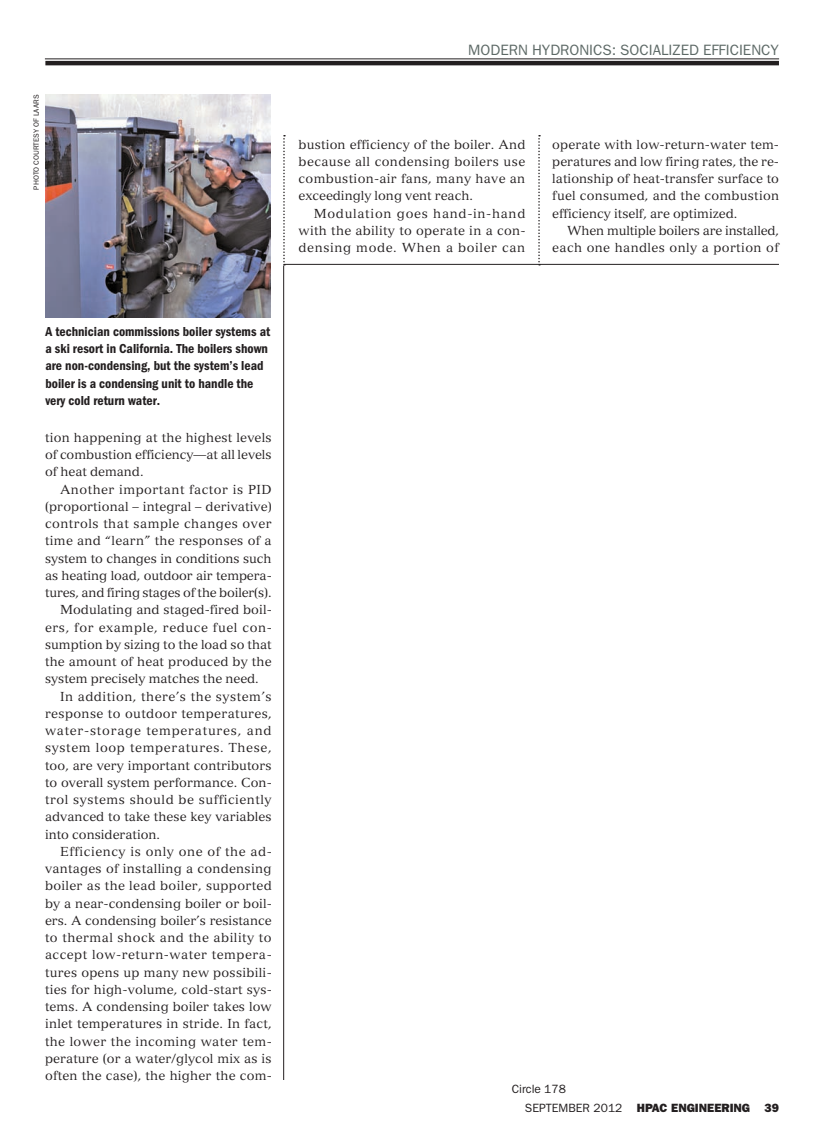
<style>
.page{position:relative;width:824px;height:1134px;background:#fff}
.page>*{position:absolute;margin:0;border:0;box-sizing:border-box;transform-origin:0 0}
.t1{font:15px "ITC Franklin Gothic Std";color:#5d6966}
.CAPTION{font:13.5px/17.2px "ITC Franklin Gothic Std Dm Cd";color:#231f20}
.TEXT{font:12.75px/17.2px "Versailles LT Std";color:#231f20;text-align:justify}
.t2{font:12px "ITC Franklin Gothic Std Hvy";color:#231f20}
.Circle_Number-AD{font:12px "ITC Franklin Gothic Std";color:#231f20}
.PHOTO_CREDIT{font:7.5px "ITC Franklin Gothic Std";color:#231f20}
.s1{font-family:"ITC Franklin Gothic Std"}
</style>
<div class="page">
<hr style="left:283px;top:266px;width:1px;height:814px;background:#231f20">
<hr style="left:284px;top:264px;width:494px;height:1px;background:#231f20">
<svg style="left:283px;top:135px;width:2px;height:131px"></svg>
<svg style="left:538px;top:135px;width:2px;height:131px"></svg>
<hr style="left:45px;top:58px;width:733px;height:1px;background:#231f20">
<hr style="left:45px;top:61px;width:733px;height:4px;background:#231f20">
<img style="left:45px;top:95px;width:226px;height:223px">
<p class="PHOTO_CREDIT" style="left:32px;top:190px;width:96px;rotate:-90deg">PHOTO COURTESY OF LAARS</p>
<p class="t1" style="left:468px;top:42px;width:312px">MODERN HYDRONICS: SOCIALIZED EFFICIENCY</p>
<p class="TEXT" style="left:298px;top:135px;width:228px">bustion efficiency of the boiler. And because all condensing boilers use combustion-air fans, many have an exceedingly long vent reach.</p>
<p class="TEXT" style="left:298px;top:204px;width:228px;text-indent:15px">Modulation goes hand-in-hand with the ability to operate in a con&shy;densing mode. When a boiler can</p>
<p class="TEXT" style="left:552px;top:135px;width:228px">operate with low-return-water tem&shy;peratures and low firing rates, the re&shy;lationship of heat-transfer surface to fuel consumed, and the combustion efficiency itself, are optimized.</p>
<p class="TEXT" style="left:552px;top:222px;width:228px;text-align:right">When multiple boilers are installed, each one handles only a portion of</p>
<p class="CAPTION" style="left:45px;top:323px;width:226px">A technician commissions boiler systems at a ski resort in California. The boilers shown are non-condensing, but the system’s lead boiler is a condensing unit to handle the very cold return water.</p>
<p class="TEXT" style="left:45px;top:429px;width:228px">tion happening at the highest levels of combustion efficiency—at all levels of heat demand.</p>
<p class="TEXT" style="left:45px;top:480px;width:228px;text-indent:15px">Another important factor is PID (proportional – integral – derivative) controls that sample changes over time and “learn” the responses of a system to changes in conditions such as heating load, outdoor air tempera&shy;tures, and firing stages of the boiler(s).</p>
<p class="TEXT" style="left:45px;top:601px;width:228px;text-indent:15px">Modulating and staged-fired boil&shy;ers, for example, reduce fuel con&shy;sumption by sizing to the load so that the amount of heat produced by the system precisely matches the need.</p>
<p class="TEXT" style="left:45px;top:687px;width:228px;text-indent:15px">In addition, there’s the system’s response to outdoor temperatures, water-storage temperatures, and system loop temperatures. These, too, are very important contributors to overall system performance. Con&shy;trol systems should be sufficiently advanced to take these key variables into consideration.</p>
<p class="TEXT" style="left:45px;top:843px;width:228px;text-indent:15px">Efficiency is only one of the ad&shy;vantages of installing a condensing boiler as the lead boiler, supported by a near-condensing boiler or boil&shy;ers. A condensing boiler’s resistance to thermal shock and the ability to accept low-return-water tempera&shy;tures opens up many new possibili&shy;ties for high-volume, cold-start sys&shy;tems. A condensing boiler takes low inlet temperatures in stride. In fact, the lower the incoming water tem&shy;perature (or a water/glycol mix as is often the case), the higher the com-</p>
<p class="Circle_Number-AD" style="left:511px;top:1083px;width:56px">Circle 178</p>
<p class="t2" style="left:525px;top:1101px;width:255px"><span class="s1">SEPTEMBER 2012</span> HPAC ENGINEERING 39</p>
</div>
